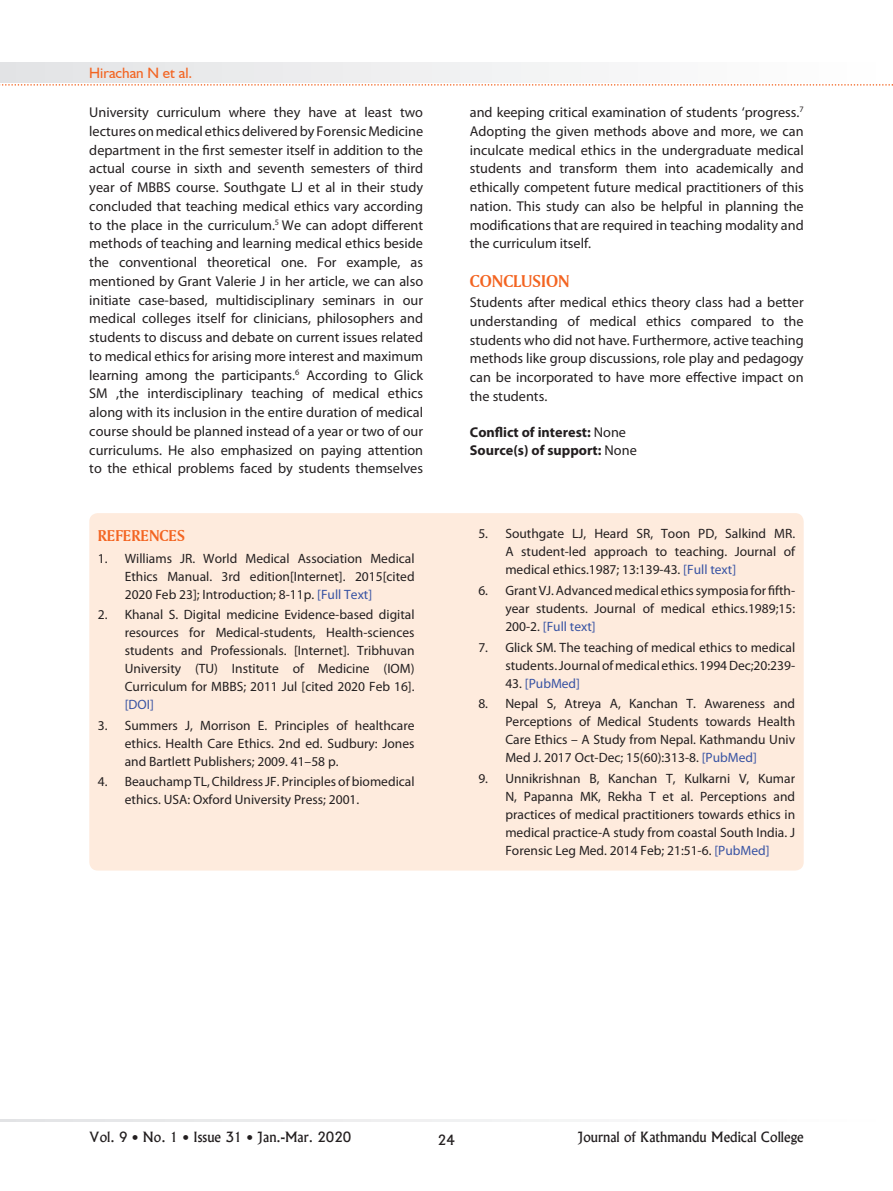
<style>
.page{position:relative;width:893px;height:1191px;background:#fff}
.page>*{position:absolute;margin:0;border:0;box-sizing:border-box;transform-origin:0 0}
.t1{font:18px "Amerigo BT Bold A";color:#f36421}
.t2{font:16.5px "Amerigo BT Bold A";color:#f36421}
.t3{font:15px "Humanist 521 BT";color:#f36421}
.t4{font:14.25px/18.8px "Myriad Pro";color:#231f20;text-align:justify}
.t5{font:700 14.25px/18.8px "Myriad Pro";color:#231f20}
.t6{font:13.5px/18px "Myriad Pro";color:#231f20;text-align:justify}
.t7{font:13.5px "Alaska";color:#231f20}
.t8{font:13.5px "Myriad Pro";color:#3853a3}
.s1{font-weight:400}
.s2{color:#3853a3}
.s3{color:#231f20}
</style>
<div class="page">
<div style="left:0;top:63px;width:893px;height:20px;background:linear-gradient(to right,#e2e3e5,#fff)"></div>
<svg style="left:0;top:1119px;width:581px;height:2px"></svg>
<svg style="left:0;top:84px;width:893px;height:2px"></svg>
<div style="left:89px;top:513px;width:715px;height:357px;background:#feebdd;border-radius:9px"></div>
<p class="t3" style="left:89px;top:63px;width:104px">Hirachan N et al.</p>
<p class="t4" style="left:89px;top:103px;width:335px">University curriculum where they have at least two lectures on medical ethics delivered by Forensic Medicine department in the first semester itself in addition to the actual course in sixth and seventh semesters of third year of MBBS course. Southgate LJ et al in their study concluded that teaching medical ethics vary according to the place in the curriculum.<sup>5</sup> We can adopt different methods of teaching and learning medical ethics beside the conventional theoretical one. For example, as mentioned by Grant Valerie J in her article, we can also initiate case-based, multidisciplinary seminars in our medical colleges itself for clinicians, philosophers and students to discuss and debate on current issues related to medical ethics for arising more interest and maximum learning among the participants.<sup>6</sup> According to Glick SM ,the interdisciplinary teaching of medical ethics along with its inclusion in the entire duration of medical course should be planned instead of a year or two of our curriculums. He also emphasized on paying attention to the ethical problems faced by students themselves</p>
<p class="t4" style="left:470px;top:103px;width:335px">and keeping critical examination of students ‘progress.<sup>7<br></sup>Adopting the given methods above and more, we can inculcate medical ethics in the undergraduate medical students and transform them into academically and ethically competent future medical practitioners of this nation. This study can also be helpful in planning the modifications that are required in teaching modality and the curriculum itself.</p>
<p class="t1" style="left:470px;top:270px;width:101px">CONCLUSION</p>
<p class="t4" style="left:470px;top:292px;width:335px">Students after medical ethics theory class had a better understanding of medical ethics compared to the students who did not have. Furthermore, active teaching methods like group discussions, role play and pedagogy can be incorporated to have more effective impact on the students.</p>
<p class="t5" style="left:470px;top:422px;width:168px">Conflict of interest: <span class="s1">None<br></span>Source(s) of support: <span class="s1">None</span></p>
<p class="t2" style="left:98px;top:525px;width:89px">REFERENCES</p>
<p class="t6" style="left:125px;top:549px;width:291px;text-indent:-27px">1. Williams JR. World Medical Association Medical Ethics Manual. 3rd edition[Internet]. 2015[cited 2020 Feb 23]; Introduction; 8-11p. <span class="s2">[Full Text]</span></p>
<p class="t6" style="left:125px;top:605px;width:291px;text-indent:-27px">2. Khanal S. Digital medicine Evidence-based digital resources for Medical-students, Health-sciences students and Professionals. [Internet]. Tribhuvan University (TU) Institute of Medicine (IOM)<br>Curriculum for MBBS; 2011 Jul [cited 2020 Feb 16].</p>
<p class="t8" style="left:125px;top:696px;width:31px">[DOI]</p>
<p class="t6" style="left:125px;top:716px;width:291px;text-indent:-27px">3. Summers J, Morrison E. Principles of healthcare ethics. Health Care Ethics. 2nd ed. Sudbury: Jones and Bartlett Publishers; 2009. 41–58 p.</p>
<p class="t6" style="left:125px;top:772px;width:291px;text-indent:-27px">4. Beauchamp TL, Childress JF. Principles of biomedical ethics. USA: Oxford University Press; 2001.</p>
<p class="t6" style="left:505px;top:525px;width:291px;text-indent:-27px">5. Southgate LJ, Heard SR, Toon PD, Salkind MR.<br>A student-led approach to teaching. Journal of medical ethics.1987; 13:139-43. <span class="s2">[Full text]</span></p>
<p class="t6" style="left:505px;top:581px;width:291px;text-indent:-27px">6. Grant VJ. Advanced medical ethics symposia for fifth&shy;year students. Journal of medical ethics.1989;15:<br>200-2. <span class="s2">[Full text]</span></p>
<p class="t6" style="left:478px;top:638px;width:318px;text-align:right">7. Glick SM. The teaching of medical ethics to medical students. Journal of medical ethics. 1994 Dec;20:239-</p>
<p class="t8" style="left:505px;top:674px;width:76px"><span class="s3">43.</span> [PubMed]</p>
<p class="t6" style="left:505px;top:694px;width:291px;text-indent:-27px">8. Nepal S, Atreya A, Kanchan T. Awareness and Perceptions of Medical Students towards Health Care Ethics – A Study from Nepal. Kathmandu Univ Med J. 2017 Oct-Dec; 15(60):313-8. <span class="s2">[PubMed]</span></p>
<p class="t6" style="left:505px;top:769px;width:291px;text-indent:-27px">9. Unnikrishnan B, Kanchan T, Kulkarni V, Kumar N, Papanna MK, Rekha T et al. Perceptions and practices of medical practitioners towards ethics in medical practice-A study from coastal South India. J Forensic Leg Med. 2014 Feb; 21:51-6. <span class="s2">[PubMed]</span></p>
<p class="t7" style="left:89px;top:1129px;width:264px">Vol. 9 • No. 1 • Issue 31 • Jan.-Mar. 2020</p>
<p class="t7" style="left:438px;top:1131px;width:19px">24</p>
<p class="t7" style="left:578px;top:1129px;width:227px">Journal of Kathmandu Medical College</p>
</div>
